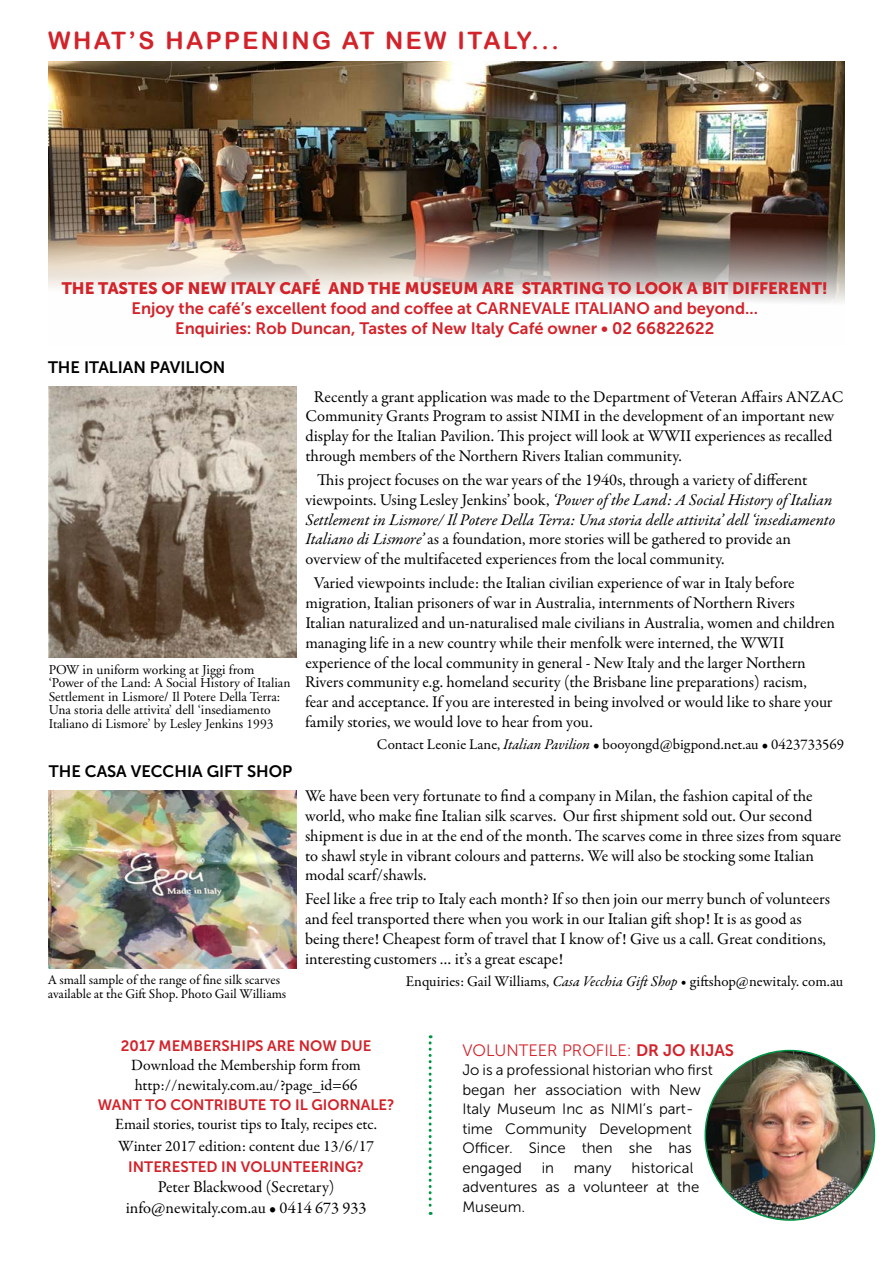
<style>
.page{position:relative;width:893px;height:1263px;background:#fff}
.page>*{position:absolute;margin:0;border:0;box-sizing:border-box;transform-origin:0 0}
.t1{font:24px "Arial Rounded MT Bold";letter-spacing:.1em;color:#d2232a}
.t2{font:16.5px/19.8px "Garamond Premr Pro";letter-spacing:-.005em;color:#000}
.t3{font:16.5px "Museo Sans 700";color:#d2232a}
.t4{font:16.5px "Museo Sans 900";color:#d2232a}
.t5{font:16.5px "Museo Sans 700";color:#000}
.t6{font:16.5px "Museo Sans 300";color:#d2232a}
.t7{font:15.75px "Garamond Premr Pro";color:#000}
.Body_text_5{font:15px/19.5px "Museo Sans 300";color:#000}
.t8{font:15px "Garamond Premr Pro";color:#000}
.t9{font:15px "Museo Sans 700";color:#d2232a}
.t10{font:13.5px/13.5px "Adobe Garamond";color:#000}
.t11{font:13.5px/13.5px "Garamond Premr Pro";color:#000}
.s1{font-style:italic}
.s2{font-family:"Minion Pro"}
.s3{font-family:"Museo Sans 700"}
</style>
<div class="page">
<img style="left:48px;top:62px;width:796px;height:241px">
<svg style="left:429px;top:1035px;width:3px;height:180px"></svg>
<img style="left:705px;top:1050px;width:169px;height:170px;border-radius:85px">
<img style="left:48px;top:790px;width:248px;height:178px">
<img style="left:49px;top:387px;width:248px;height:271px">
<p class="t1" style="left:48px;top:27px;width:512px">WHAT’S HAPPENING AT NEW ITALY...</p>
<p class="t4" style="left:62px;top:279px;width:768px">THE TASTES OF NEW ITALY CAFÉ AND THE MUSEUM ARE STARTING TO LOOK A BIT DIFFERENT!</p>
<p class="t3" style="left:132px;top:299px;width:628px">Enjoy the café’s excellent food and coffee at CARNEVALE ITALIANO and beyond...</p>
<p class="t3" style="left:175px;top:319px;width:541px">Enquiries: Rob Duncan, Tastes of New Italy Café owner • 02 66822622</p>
<p class="t5" style="left:48px;top:358px;width:179px">THE ITALIAN PAVILION</p>
<p class="t10" style="left:49px;top:663px;width:243px">POW in uniform working at Jiggi from ‘Power of the Land: A Social History of Italian Settlement in Lismore/ Il Potere Della Terra:<br>Una storia delle attivita’ dell ‘insediamento Italiano di Lismore’ by Lesley Jenkins 1993</p>
<p class="t5" style="left:49px;top:762px;width:245px">THE CASA VECCHIA GIFT SHOP</p>
<p class="t11" style="left:48px;top:973px;width:240px">A small sample of the range of fine silk scarves available at the Gift Shop. Photo Gail Williams</p>
<p class="t2" style="left:305px;top:387px;width:540px;text-indent:9px">Recently a grant application was made to the Department of Veteran Affairs ANZAC Community Grants Program to assist NIMI in the development of an important new display for the Italian Pavilion. This project will look at WWII experiences as recalled through members of the Northern Rivers Italian community.</p>
<p class="t2" style="left:305px;top:470px;width:531px;text-indent:12px">This project focuses on the war years of the 1940s, through a variety of different viewpoints. Using Lesley Jenkins’ book, <span class="s1">‘Power of the Land: A Social History of Italian Settlement in Lismore/ Il Potere Della Terra: Una storia delle attivita’ dell ‘insediamento Italiano di Lismore’</span> as a foundation, more stories will be gathered to provide an overview of the multifaceted experiences from the local community.</p>
<p class="t2" style="left:305px;top:574px;width:531px;text-indent:9px">Varied viewpoints include: the Italian civilian experience of war in Italy before migration, Italian prisoners of war in Australia, internments of Northern Rivers Italian naturalized and un-naturalised male civilians in Australia, women and children managing life in a new country while their menfolk were interned, the WWII experience of the local community in general - New Italy and the larger Northern Rivers community e.g. homeland security (the Brisbane line preparations) racism,<br>fear and acceptance. If you are interested in being involved or would like to share your family stories, we would love to hear from you.</p>
<p class="t8" style="left:377px;top:735px;width:469px">Contact Leonie Lane, <span class="s1">Italian Pavilion</span> • booyongd@bigpond.net.au • 0423733569</p>
<p class="t2" style="left:305px;top:786px;width:538px">We have been very fortunate to find a company in Milan, the fashion capital of the world, who make fine Italian silk scarves. Our first shipment sold out. Our second shipment is due in at the end of the month. The scarves come in three sizes from square to shawl style in vibrant colours and patterns. We will also be stocking some Italian modal scarf/shawls.</p>
<p class="t2" style="left:305px;top:890px;width:526px">Feel like a free trip to Italy each month? If so then join our merry bunch of volunteers and feel transported there when you work in our Italian gift shop! It is as good as being there! Cheapest form of travel that I know of ! Give us a call. Great conditions, interesting customers … it’s a great escape!</p>
<p class="t8" style="left:406px;top:972px;width:439px">Enquiries: Gail Williams, <span class="s1">Casa Vecchia Gift Shop</span> <span class="s2">•</span> giftshop@newitaly. com.au</p>
<p class="t9" style="left:121px;top:1037px;width:252px">2017 MEMBERSHIPS ARE NOW DUE</p>
<p class="t7" style="left:131px;top:1056px;width:231px">Download the Membership form from</p>
<p class="t7" style="left:135px;top:1075px;width:224px">http://newitaly.com.au/?page_id=66</p>
<p class="t9" style="left:98px;top:1096px;width:298px">WANT TO CONTRIBUTE TO IL GIORNALE?</p>
<p class="t7" style="left:115px;top:1115px;width:263px">Email stories, tourist tips to Italy, recipes etc.</p>
<p class="t7" style="left:118px;top:1136px;width:257px">Winter 2017 edition: content due 13/6/17</p>
<p class="t9" style="left:128px;top:1159px;width:237px">INTERESTED IN VOLUNTEERING?</p>
<p class="t2" style="left:158px;top:1177px;width:178px">Peter Blackwood (Secretary)</p>
<p class="t2" style="left:126px;top:1198px;width:242px">info@newitaly.com.au • 0414 673 933</p>
<p class="t6" style="left:462px;top:1041px;width:273px">VOLUNTEER PROFILE: <span class="s3">DR JO KIJAS</span></p>
<p class="Body_text_5" style="left:462px;top:1060px;width:252px">Jo is a professional historian who first began her association with New<br>Italy Museum Inc as NIMI’s part&shy;time Community Development<br>Officer. Since then she has engaged</p>
<p class="Body_text_5" style="left:462px;top:1158px;width:239px;text-indent:169px">historical adventures as a volunteer at the<br>Museum.</p>
<p class="Body_text_5" style="left:542px;top:1158px;width:14px">in</p>
<p class="Body_text_5" style="left:574px;top:1158px;width:39px">many</p>
</div>
